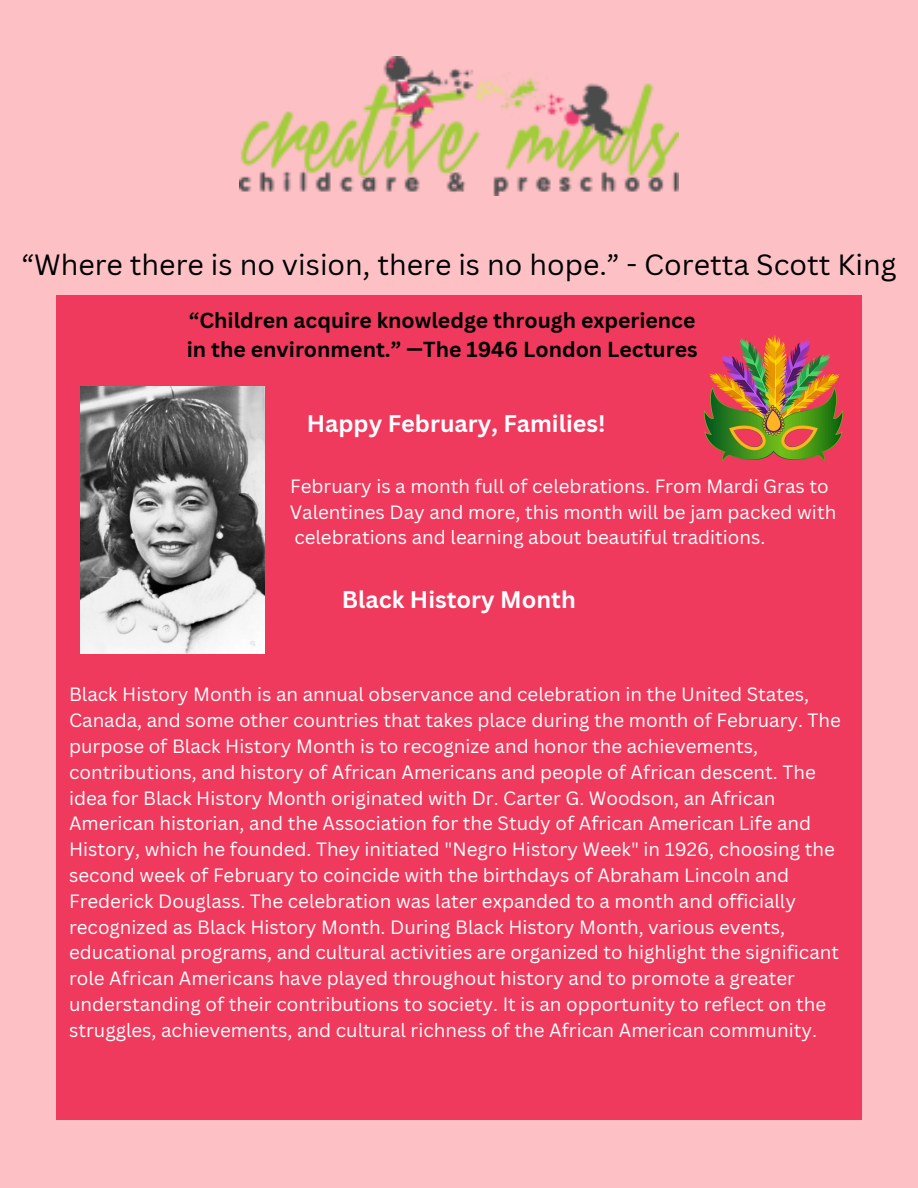
<style>
.page{position:relative;width:918px;height:1188px;background:#fcc0c5}
.page>*{position:absolute;margin:0;border:0;box-sizing:border-box;transform-origin:0 0}
.t1{font:28.5px "Canva Sans";color:#000}
.t2{font:700 23.4px "Canva Sans";color:#fff}
.t3{font:700 21.15px/29.1px "Canva Sans";color:#000}
.t4{font:18.75px/25.8px "Canva Sans";color:#fff}
</style>
<div class="page">
<img style="left:240px;top:56px;width:438px;height:140px">
<div style="left:56px;top:295px;width:806px;height:824px;background:#ef3a5d"></div>
<img style="left:80px;top:386px;width:185px;height:267px">
<img style="left:705px;top:335px;width:137px;height:127px">
<p class="t1" style="left:21px;top:245px;width:876px">“Where there is no vision, there is no hope.” - Coretta Scott King</p>
<p class="t3" style="left:187px;top:305px;width:512px">“Children acquire knowledge through experience in the environment.” —The 1946 London Lectures</p>
<p class="t2" style="left:307px;top:407px;width:300px">Happy February, Families!</p>
<h1 class="t4" style="left:290px;top:473px;width:540px">February is a month full of celebrations. From Mardi Gras to</h1>
<h2 class="t4" style="left:290px;top:498px;width:548px">Valentines Day and more, this month will be jam packed with</h2>
<p class="t4" style="left:294px;top:524px;width:473px">celebrations and learning about beautiful traditions.</p>
<p class="t2" style="left:342px;top:583px;width:235px">Black History Month</p>
<h2 class="t4" style="left:69px;top:681px;width:773px">Black History Month is an annual observance and celebration in the United States, Canada, and some other countries that takes place during the month of February. The purpose of Black History Month is to recognize and honor the achievements, contributions, and history of African Americans and people of African descent. The idea for Black History Month originated with Dr. Carter G. Woodson, an African American historian, and the Association for the Study of African American Life and History, which he founded. They initiated "Negro History Week" in 1926, choosing the second week of February to coincide with the birthdays of Abraham Lincoln and Frederick Douglass. The celebration was later expanded to a month and officially recognized as Black History Month. During Black History Month, various events, educational programs, and cultural activities are organized to highlight the significant role African Americans have played throughout history and to promote a greater understanding of their contributions to society. It is an opportunity to reflect on the struggles, achievements, and cultural richness of the African American community.</h2>
</div>
